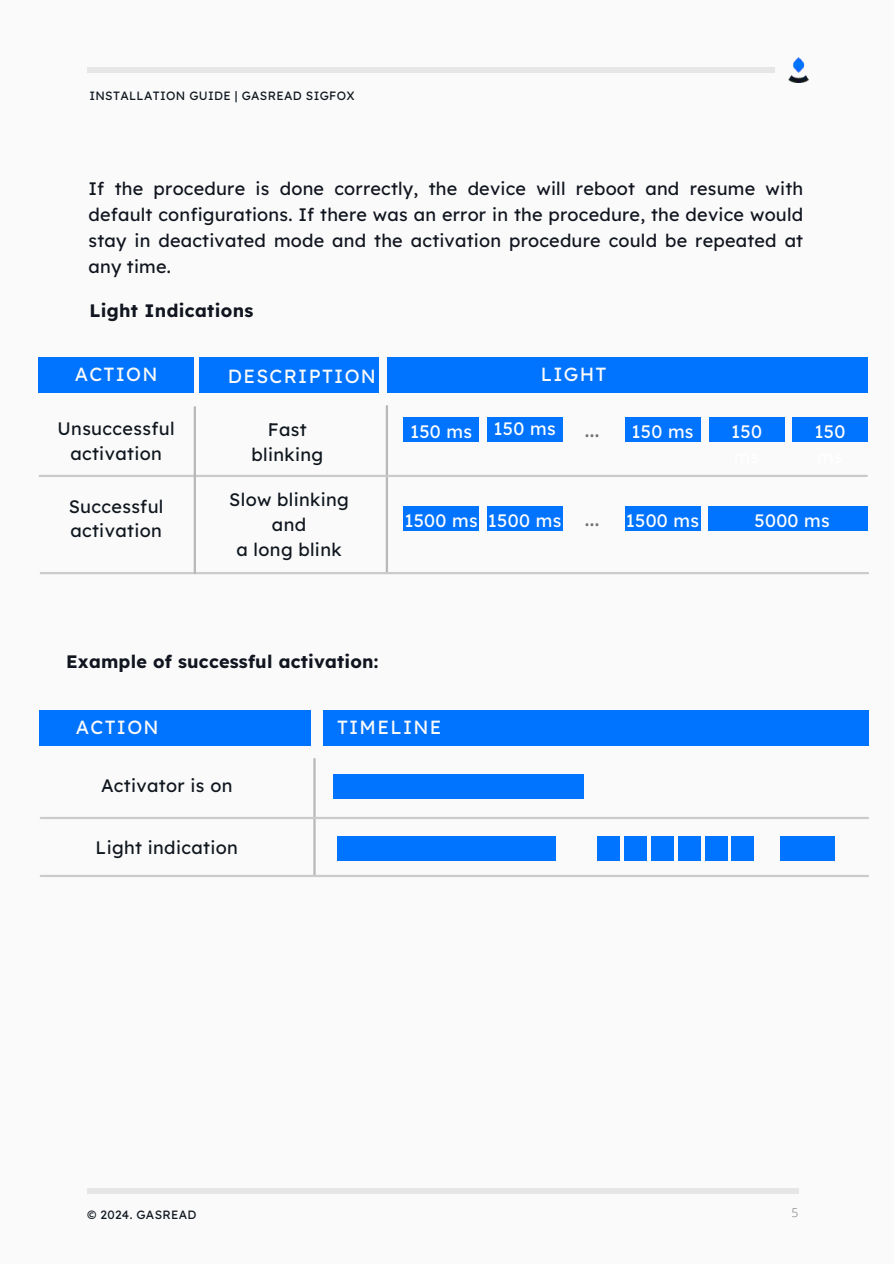
<style>
.page{position:relative;width:894px;height:1264px;background:#fff}
.page>*{position:absolute;margin:0;border:0;box-sizing:border-box;transform-origin:0 0}
.t1{font:20.25px "Lexend";color:#737373}
.t2{font:19.05px "Lexend";letter-spacing:.065em;color:#fafafa}
.t3{font:18px/25.8px "Lexend";letter-spacing:.01em;color:#11151f;text-align:justify}
.t4{font:18px/24.8px "Lexend";letter-spacing:.02em;color:#10171f;text-align:center}
.t5{font:18px "Lexend";letter-spacing:.02em;color:#fff}
.t6{font:700 18px "Lexend";letter-spacing:.01em;color:#11151f}
.t7{font:12px "Lexend";letter-spacing:.025em;color:#10171f}
.t8{font:300 12px "Open Sans";color:#737373}
.s1{font-size:20.25px;color:#737373}
</style>
<div class="page">
<div style="left:0;top:0;width:893px;height:1263px;background:#fafafa"></div>
<hr style="left:385px;top:406px;width:3px;height:166px;background:#b8b8b8">
<div style="left:38px;top:357px;width:156px;height:35px;background:#0074ff"></div>
<div style="left:387px;top:357px;width:480px;height:35px;background:#0074ff"></div>
<div style="left:199px;top:357px;width:179px;height:35px;background:#0074ff"></div>
<hr style="left:40px;top:475px;width:826px;height:2px;background:#cbcbcb">
<div style="left:403px;top:417px;width:76px;height:24px;background:#0074ff"></div>
<div style="left:486px;top:417px;width:76px;height:24px;background:#0074ff"></div>
<div style="left:708px;top:417px;width:76px;height:24px;background:#0074ff"></div>
<div style="left:792px;top:417px;width:75px;height:24px;background:#0074ff"></div>
<div style="left:625px;top:417px;width:75px;height:24px;background:#0074ff"></div>
<div style="left:403px;top:506px;width:76px;height:24px;background:#0074ff"></div>
<div style="left:486px;top:506px;width:76px;height:24px;background:#0074ff"></div>
<div style="left:708px;top:506px;width:159px;height:24px;background:#0074ff"></div>
<div style="left:625px;top:506px;width:75px;height:24px;background:#0074ff"></div>
<hr style="left:41px;top:572px;width:826px;height:2px;background:#cbcbcb">
<hr style="left:194px;top:407px;width:2px;height:166px;background:#b8b8b8">
<hr style="left:313px;top:759px;width:2px;height:117px;background:#b8b8b8">
<div style="left:40px;top:710px;width:271px;height:35px;background:#0074ff"></div>
<div style="left:323px;top:710px;width:545px;height:35px;background:#0074ff"></div>
<hr style="left:41px;top:816px;width:826px;height:3px;background:#cbcbcb">
<hr style="left:41px;top:874px;width:826px;height:3px;background:#cbcbcb">
<div style="left:337px;top:836px;width:219px;height:25px;background:#0074ff"></div>
<div style="left:597px;top:836px;width:23px;height:24px;background:#0074ff"></div>
<div style="left:731px;top:836px;width:23px;height:24px;background:#0074ff"></div>
<div style="left:704px;top:836px;width:23px;height:24px;background:#0074ff"></div>
<div style="left:677px;top:836px;width:23px;height:24px;background:#0074ff"></div>
<div style="left:651px;top:836px;width:22px;height:24px;background:#0074ff"></div>
<div style="left:624px;top:836px;width:22px;height:24px;background:#0074ff"></div>
<div style="left:779px;top:836px;width:54px;height:25px;background:#0074ff"></div>
<div style="left:333px;top:774px;width:250px;height:25px;background:#0074ff"></div>
<div style="left:87px;top:1187px;width:711px;height:6px;background:#e6e6e6"></div>
<img style="left:788px;top:58px;width:21px;height:25px">
<div style="left:87px;top:67px;width:687px;height:6px;background:#e6e6e6"></div>
<p class="t7" style="left:89px;top:88px;width:267px">INSTALLATION GUIDE | GASREAD SIGFOX</p>
<p class="t3" style="left:88px;top:175px;width:716px">If the procedure is done correctly, the device will reboot and resume with default configurations. If there was an error in the procedure, the device would stay in deactivated mode and the activation procedure could be repeated at any time.</p>
<p class="t6" style="left:89px;top:299px;width:165px">Light Indications</p>
<p class="t2" style="left:75px;top:362px;width:84px">ACTION</p>
<p class="t4" style="left:58px;top:416px;width:118px">Unsuccessful activation</p>
<p class="t4" style="left:69px;top:493px;width:96px;text-align:left">Successful activation</p>
<p class="t2" style="left:228px;top:364px;width:149px">DESCRIPTION</p>
<p class="t4" style="left:251px;top:417px;width:73px">Fast blinking</p>
<p class="t4" style="left:229px;top:487px;width:121px">Slow blinking and<br>a long blink</p>
<p class="t2" style="left:540px;top:362px;width:67px">LIGHT</p>
<p class="t5" style="left:410px;top:418px;width:147px">150 ms 150 ms</p>
<p class="t5" style="left:631px;top:420px;width:64px">150 ms</p>
<p class="t5" style="left:731px;top:420px;width:32px">150</p>
<p class="t5" style="left:814px;top:420px;width:32px">150</p>
<p class="t1" style="left:584px;top:416px;width:16px">...</p>
<p class="t5" style="left:404px;top:508px;width:197px">1500 ms 1500 ms <span class="s1">...</span></p>
<p class="t5" style="left:625px;top:508px;width:75px">1500 ms</p>
<p class="t5" style="left:754px;top:508px;width:77px">5000 ms</p>
<p class="t6" style="left:66px;top:650px;width:314px">Example of successful activation:</p>
<p class="t2" style="left:76px;top:715px;width:84px">ACTION</p>
<p class="t4" style="left:101px;top:772px;width:133px">Activator is on</p>
<p class="t4" style="left:96px;top:834px;width:144px">Light indication</p>
<p class="t2" style="left:337px;top:715px;width:106px">TIMELINE</p>
<p class="t7" style="left:87px;top:1207px;width:111px">© 2024. GASREAD</p>
<p class="t8" style="left:791px;top:1203px;width:8px">5</p>
</div>
